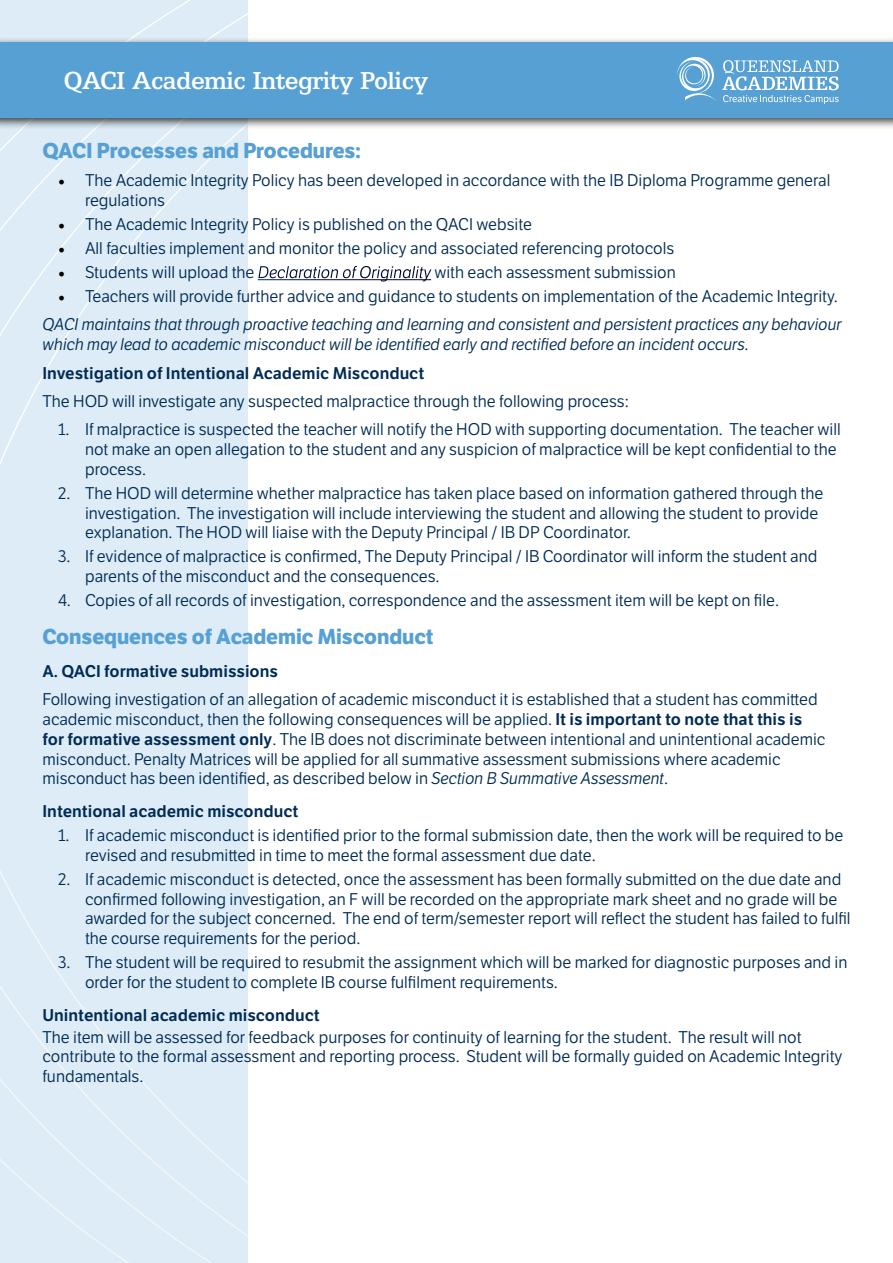
<style>
.page{position:relative;width:893px;height:1263px;background:#fff}
.page>*{position:absolute;margin:0;border:0;box-sizing:border-box;transform-origin:0 0}
.t1{font:500 24px "Egyptian 505 SBOP";letter-spacing:-.02em;color:#fff}
.t2{font:700 21px "LFT Etica";color:#56a0d3}
.t3{font:16.5px/19.8px "LFT Etica";color:#002b54}
.t4{font:italic 16.5px/28.3px "LFT Etica";color:#002b54;text-align:right}
.t5{font:600 16.5px "LFT Etica";color:#002b54}
.s1{font-family:"Minion Pro";font-size:18px;color:#000}
.s2{font-style:italic;color:#fff}
.s3{font-family:"Minion Pro";font-style:normal;font-size:18px;color:#000}
.s4{font-style:normal}
.s5{font-weight:600}
.s6{font-style:italic}
</style>
<div class="page">
<div style="left:0;top:0;width:248px;height:1263px;background:#ddecf6"></div>
<svg style="left:0;top:250px;width:128px;height:111px"></svg>
<svg style="left:0;top:13px;width:248px;height:237px"></svg>
<svg style="left:0;top:0;width:213px;height:167px"></svg>
<svg style="left:0;top:963px;width:248px;height:274px"></svg>
<svg style="left:0;top:1060px;width:233px;height:203px"></svg>
<svg style="left:0;top:1144px;width:149px;height:119px"></svg>
<div style="left:0;top:38px;width:893px;height:91px;background:#000;opacity:.75"></div>
<div style="left:0;top:43px;width:893px;height:75px;background:#56a0d3"></div>
<svg style="left:677px;top:57px;width:162px;height:47px"></svg>
<h1 class="t1" style="left:64px;top:67px;width:366px">QACI Academic Integrity Policy</h1>
<p class="t2" style="left:43px;top:138px;width:320px">QACI Processes and Procedures:</p>
<p class="t3" style="left:85px;top:171px;width:747px;text-indent:-27px"><span class="s1">•</span> The Academic Integrity Policy has been developed in accordance with the IB Diploma Programme general regulations</p>
<p class="t3" style="left:58px;top:215px;width:475px"><span class="s1">•</span> The Academic Integrity Policy is published on the QACI website</p>
<p class="t3" style="left:58px;top:239px;width:618px"><span class="s1">•</span> All faculties implement and monitor the policy and associated referencing protocols</p>
<p class="t3" style="left:58px;top:263px;width:619px"><span class="s1">•</span> Students will upload the <span class="s2">Declaration of Originality</span> with each assessment submission</p>
<p class="t4" style="left:43px;top:283px;width:801px"><span class="s3">•</span> <span class="s4">Teachers will provide further advice and guidance to students on implementation of the Academic Integrity.<br></span>QACI maintains that through proactive teaching and learning and consistent and persistent practices any behaviour</p>
<p class="t4" style="left:43px;top:331px;width:708px">which may lead to academic misconduct will be identified early and rectified before an incident occurs.</p>
<p class="t5" style="left:43px;top:363px;width:383px">Investigation of Intentional Academic Misconduct</p>
<p class="t3" style="left:43px;top:392px;width:588px">The HOD will investigate any suspected malpractice through the following process:</p>
<p class="t3" style="left:85px;top:420px;width:757px;text-indent:-27px">1. If malpractice is suspected the teacher will notify the HOD with supporting documentation. The teacher will not make an open allegation to the student and any suspicion of malpractice will be kept confidential to the process.</p>
<p class="t3" style="left:85px;top:483px;width:740px;text-indent:-27px">2. The HOD will determine whether malpractice has taken place based on information gathered through the investigation. The investigation will include interviewing the student and allowing the student to provide explanation. The HOD will liaise with the Deputy Principal / IB DP Coordinator.</p>
<p class="t3" style="left:85px;top:547px;width:734px;text-indent:-27px">3. If evidence of malpractice is confirmed, The Deputy Principal / IB Coordinator will inform the student and parents of the misconduct and the consequences.</p>
<p class="t3" style="left:58px;top:591px;width:722px">4. Copies of all records of investigation, correspondence and the assessment item will be kept on file.</p>
<p class="t2" style="left:43px;top:624px;width:392px">Consequences of Academic Misconduct</p>
<p class="t5" style="left:43px;top:661px;width:237px">A. QACI formative submissions</p>
<p class="t3" style="left:43px;top:690px;width:784px">Following investigation of an allegation of academic misconduct it is established that a student has committed academic misconduct, then the following consequences will be applied. <span class="s5">It is important to note that this is for formative assessment only</span>. The IB does not discriminate between intentional and unintentional academic misconduct. Penalty Matrices will be applied for all summative assessment submissions where academic misconduct has been identified, as described below in <span class="s6">Section B Summative Assessment</span>.</p>
<p class="t5" style="left:43px;top:801px;width:257px">Intentional academic misconduct</p>
<p class="t3" style="left:85px;top:826px;width:760px;text-indent:-27px">1. If academic misconduct is identified prior to the formal submission date, then the work will be required to be revised and resubmitted in time to meet the formal assessment due date.</p>
<p class="t3" style="left:85px;top:869px;width:767px;text-indent:-27px">2. If academic misconduct is detected, once the assessment has been formally submitted on the due date and confirmed following investigation, an F will be recorded on the appropriate mark sheet and no grade will be awarded for the subject concerned. The end of term/semester report will reflect the student has failed to fulfil the course requirements for the period.</p>
<p class="t3" style="left:85px;top:953px;width:764px;text-indent:-27px">3. The student will be required to resubmit the assignment which will be marked for diagnostic purposes and in order for the student to complete IB course fulfilment requirements.</p>
<p class="t5" style="left:43px;top:1005px;width:279px">Unintentional academic misconduct</p>
<p class="t3" style="left:43px;top:1027px;width:801px">The item will be assessed for feedback purposes for continuity of learning for the student. The result will not contribute to the formal assessment and reporting process. Student will be formally guided on Academic Integrity fundamentals.</p>
</div>
